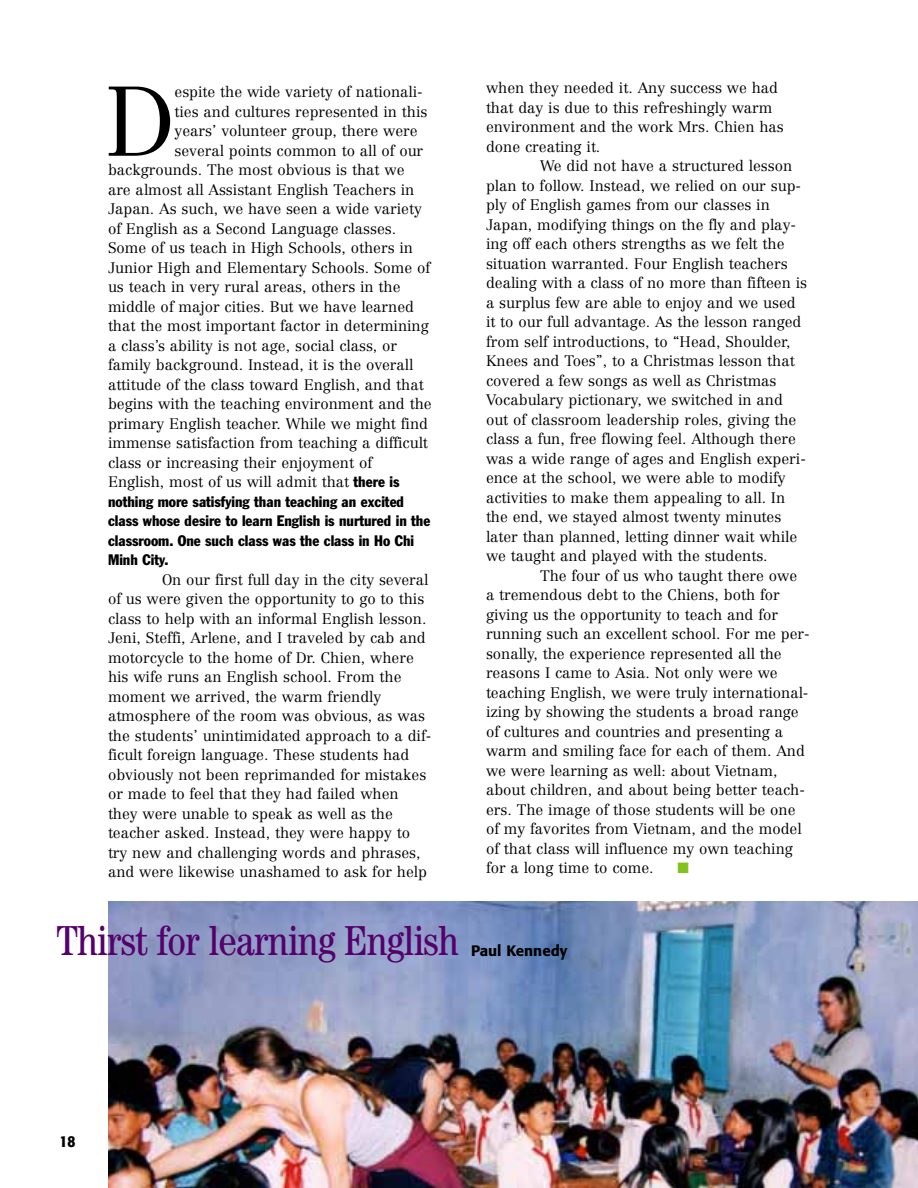
<style>
.page{position:relative;width:918px;height:1188px;background:#fff}
.page>*{position:absolute;margin:0;border:0;box-sizing:border-box;transform-origin:0 0}
.t1{font:300 97.2px "Centennial";color:#000}
.t2{font:condensed 42px "Century";letter-spacing:-.02em;color:#55006b}
.t3{font:500 condensed 16.5px "Formata";color:#000}
.t4{font:300 15px/19.5px "Centennial";color:#000}
.t5{font:condensed 15px/19.5px "Franklin Gothic";color:#000}
.t6{font:500 15px "Formata";color:#000}
.t7{font:15px "Zapf Dingbats";color:#80c31b}
.s1{font-family:"Franklin Gothic";font-weight:400;font-stretch:condensed}
</style>
<div class="page">
<img style="left:108px;top:901px;width:810px;height:287px">
<h1 class="t1" style="left:104px;top:82px;width:72px">D</h1>
<p class="t4" style="left:175px;top:83px;width:250px">espite the wide variety of nationali-</p>
<p class="t4" style="left:175px;top:103px;width:254px">ties and cultures represented in this</p>
<p class="t4" style="left:175px;top:122px;width:245px">years’ volunteer group, there were</p>
<p class="t4" style="left:175px;top:142px;width:250px">several points common to all of our</p>
<p class="t4" style="left:108px;top:161px;width:298px">backgrounds. The most obvious is that we</p>
<p class="t4" style="left:108px;top:181px;width:308px">are almost all Assistant English Teachers in</p>
<p class="t4" style="left:108px;top:200px;width:315px">Japan. As such, we have seen a wide variety</p>
<p class="t4" style="left:108px;top:220px;width:290px">of English as a Second Language classes.</p>
<p class="t4" style="left:108px;top:239px;width:307px">Some of us teach in High Schools, others in</p>
<p class="t4" style="left:108px;top:259px;width:324px">Junior High and Elementary Schools. Some of</p>
<p class="t4" style="left:108px;top:278px;width:294px">us teach in very rural areas, others in the</p>
<p class="t4" style="left:108px;top:298px;width:308px">middle of major cities. But we have learned</p>
<p class="t4" style="left:108px;top:317px;width:322px">that the most important factor in determining</p>
<p class="t4" style="left:108px;top:337px;width:291px">a class’s ability is not age, social class, or</p>
<p class="t4" style="left:108px;top:356px;width:307px">family background. Instead, it is the overall</p>
<p class="t4" style="left:108px;top:376px;width:317px">attitude of the class toward English, and that</p>
<p class="t4" style="left:108px;top:395px;width:325px">begins with the teaching environment and the</p>
<p class="t4" style="left:108px;top:415px;width:322px">primary English teacher. While we might find</p>
<p class="t4" style="left:108px;top:434px;width:321px">immense satisfaction from teaching a difficult</p>
<p class="t4" style="left:108px;top:454px;width:266px">class or increasing their enjoyment of</p>
<p class="t4" style="left:108px;top:473px;width:293px">English, most of us will admit that <span class="s1">there is</span></p>
<p class="t5" style="left:108px;top:493px;width:324px">nothing more satisfying than teaching an excited class whose desire to learn English is nurtured in the classroom. One such class was the class in Ho Chi Minh City.</p>
<p class="t4" style="left:108px;top:571px;width:325px;text-indent:54px">On our first full day in the city several of us were given the opportunity to go to this class to help with an informal English lesson.<br>Jeni, Steffi, Arlene, and I traveled by cab and motorcycle to the home of Dr. Chien, where his wife runs an English school. From the moment we arrived, the warm friendly atmosphere of the room was obvious, as was the students’ unintimidated approach to a dif&shy;ficult foreign language. These students had obviously not been reprimanded for mistakes or made to feel that they had failed when they were unable to speak as well as the teacher asked. Instead, they were happy to try new and challenging words and phrases, and were likewise unashamed to ask for help</p>
<p class="t4" style="left:486px;top:79px;width:299px">when they needed it. Any success we had that day is due to this refreshingly warm environment and the work Mrs. Chien has done creating it.</p>
<p class="t4" style="left:486px;top:157px;width:323px;text-indent:54px">We did not have a structured lesson plan to follow. Instead, we relied on our sup&shy;ply of English games from our classes in Japan, modifying things on the fly and play&shy;ing off each others strengths as we felt the situation warranted. Four English teachers dealing with a class of no more than fifteen is a surplus few are able to enjoy and we used it to our full advantage. As the lesson ranged from self introductions, to “Head, Shoulder, Knees and Toes”, to a Christmas lesson that covered a few songs as well as Christmas Vocabulary pictionary, we switched in and out of classroom leadership roles, giving the class a fun, free flowing feel. Although there was a wide range of ages and English experi&shy;ence at the school, we were able to modify activities to make them appealing to all. In the end, we stayed almost twenty minutes later than planned, letting dinner wait while we taught and played with the students.</p>
<p class="t4" style="left:486px;top:567px;width:325px;text-indent:54px">The four of us who taught there owe<br>a tremendous debt to the Chiens, both for giving us the opportunity to teach and for running such an excellent school. For me per&shy;sonally, the experience represented all the reasons I came to Asia. Not only were we teaching English, we were truly international&shy;izing by showing the students a broad range of cultures and countries and presenting a warm and smiling face for each of them. And we were learning as well: about Vietnam, about children, and about being better teach&shy;ers. The image of those students will be one of my favorites from Vietnam, and the model of that class will influence my own teaching for a long time to come.</p>
<p class="t7" style="left:678px;top:861px;width:13px">■</p>
<h2 class="t2" style="left:57px;top:926px;width:404px">Thirst for learning English</h2>
<p class="t6" style="left:471px;top:944px;width:98px">Paul Kennedy</p>
<p class="t3" style="left:60px;top:1134px;width:17px">18</p>
</div>
